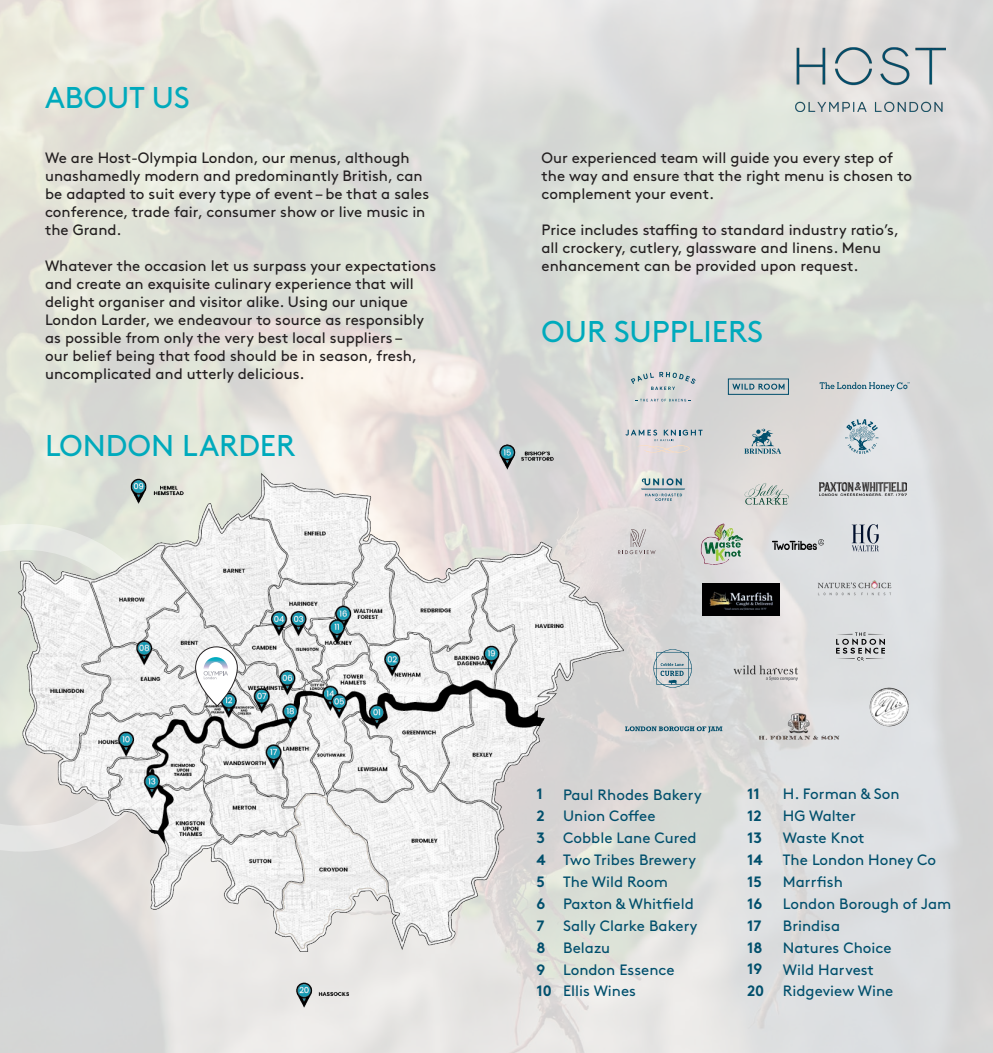
<style>
.page{position:relative;width:993px;height:1053px;background:#fff}
.page>*{position:absolute;margin:0;border:0;box-sizing:border-box;transform-origin:0 0}
.t1{font:30px "Brown Std";color:#00aabc}
.t2{font:15px/18px "Brown Std";color:#231f20}
.t3{font:15px "Brown Std";color:#004f6c}
.t4{font:700 15px "Brown Std";color:#004f6c}
</style>
<div class="page">
<img style="left:0;top:0;width:992px;height:1052px">
<img style="left:795px;top:47px;width:149px;height:64px">
<svg style="left:0;top:524px;width:19px;height:147px;background:#dde1d9"></svg>
<svg style="left:0;top:703px;width:19px;height:148px;background:#dee0db"></svg>
<svg style="left:640px;top:478px;width:45px;height:23px"></svg>
<svg style="left:744px;top:428px;width:37px;height:26px"></svg>
<svg style="left:625px;top:429px;width:77px;height:26px;background:#cecdd0"></svg>
<svg style="left:652px;top:648px;width:40px;height:40px;background:#b4c0c4"></svg>
<svg style="left:844px;top:419px;width:34px;height:35px"></svg>
<svg style="left:819px;top:382px;width:90px;height:9px"></svg>
<svg style="left:625px;top:726px;width:97px;height:6px"></svg>
<img style="left:819px;top:482px;width:86px;height:13px">
<svg style="left:732px;top:383px;width:52px;height:6px"></svg>
<img style="left:699px;top:522px;width:45px;height:44px">
<svg style="left:634px;top:399px;width:57px;height:2px"></svg>
<svg style="left:630px;top:372px;width:65px;height:18px"></svg>
<img style="left:816px;top:578px;width:76px;height:18px">
<img style="left:772px;top:539px;width:51px;height:10px">
<svg style="left:851px;top:524px;width:27px;height:27px"></svg>
<img style="left:702px;top:583px;width:77px;height:32px">
<svg style="left:623px;top:529px;width:32px;height:25px"></svg>
<svg style="left:835px;top:632px;width:49px;height:28px"></svg>
<svg style="left:744px;top:483px;width:44px;height:21px"></svg>
<img style="left:758px;top:713px;width:81px;height:26px">
<img style="left:724px;top:655px;width:85px;height:32px">
<img style="left:19px;top:445px;width:604px;height:562px">
<svg style="left:194px;top:646px;width:45px;height:61px"></svg>
<img style="left:869px;top:687px;width:39px;height:39px;border-radius:19px">
<p class="t1" style="left:45px;top:81px;width:146px">ABOUT US</p>
<p class="t2" style="left:45px;top:148px;width:385px">We are Host-Olympia London, our menus, although unashamedly modern and predominantly British, can be adapted to suit every type of event – be that a sales conference, trade fair, consumer show or live music in the Grand.</p>
<p class="t2" style="left:45px;top:256px;width:392px">Whatever the occasion let us surpass your expectations and create an exquisite culinary experience that will delight organiser and visitor alike. Using our unique London Larder, we endeavour to source as responsibly as possible from only the very best local suppliers –<br>our belief being that food should be in season, fresh, uncomplicated and utterly delicious.</p>
<p class="t1" style="left:45px;top:428px;width:252px">LONDON LARDER</p>
<p class="t2" style="left:541px;top:149px;width:372px">Our experienced team will guide you every step of the way and ensure that the right menu is chosen to complement your event.</p>
<p class="t2" style="left:541px;top:221px;width:359px">Price includes staffing to standard industry ratio’s, all crockery, cutlery, glassware and linens. Menu enhancement can be provided upon request.</p>
<p class="t1" style="left:541px;top:314px;width:223px">OUR SUPPLIERS</p>
<p class="t4" style="left:536px;top:785px;width:8px">1</p>
<p class="t4" style="left:536px;top:806px;width:10px">2</p>
<p class="t4" style="left:536px;top:828px;width:10px">3</p>
<p class="t4" style="left:536px;top:850px;width:11px">4</p>
<p class="t4" style="left:536px;top:872px;width:10px">5</p>
<p class="t4" style="left:536px;top:894px;width:10px">6</p>
<p class="t4" style="left:536px;top:916px;width:10px">7</p>
<p class="t4" style="left:536px;top:938px;width:11px">8</p>
<p class="t4" style="left:536px;top:960px;width:10px">9</p>
<p class="t4" style="left:536px;top:981px;width:17px">10</p>
<p class="t3" style="left:563px;top:785px;width:140px">Paul Rhodes Bakery</p>
<p class="t3" style="left:563px;top:807px;width:94px">Union Coffee</p>
<p class="t3" style="left:563px;top:829px;width:135px">Cobble Lane Cured</p>
<p class="t3" style="left:563px;top:851px;width:134px">Two Tribes Brewery</p>
<p class="t3" style="left:563px;top:873px;width:106px">The Wild Room</p>
<p class="t3" style="left:563px;top:894px;width:132px">Paxton &amp; Whitfield</p>
<p class="t3" style="left:563px;top:916px;width:136px">Sally Clarke Bakery</p>
<p class="t3" style="left:563px;top:938px;width:48px">Belazu</p>
<p class="t3" style="left:563px;top:960px;width:113px">London Essence</p>
<p class="t3" style="left:563px;top:982px;width:74px">Ellis Wines</p>
<p class="t4" style="left:747px;top:785px;width:14px">11</p>
<p class="t4" style="left:747px;top:806px;width:16px">12</p>
<p class="t4" style="left:747px;top:828px;width:16px">13</p>
<p class="t4" style="left:747px;top:850px;width:17px">14</p>
<p class="t4" style="left:747px;top:872px;width:16px">15</p>
<p class="t4" style="left:747px;top:894px;width:17px">16</p>
<p class="t4" style="left:747px;top:916px;width:16px">17</p>
<p class="t4" style="left:747px;top:938px;width:17px">18</p>
<p class="t4" style="left:747px;top:959px;width:17px">19</p>
<p class="t4" style="left:747px;top:981px;width:19px">20</p>
<p class="t3" style="left:782px;top:785px;width:118px">H. Forman &amp; Son</p>
<p class="t3" style="left:782px;top:807px;width:74px">HG Walter</p>
<p class="t3" style="left:782px;top:829px;width:83px">Waste Knot</p>
<p class="t3" style="left:782px;top:851px;width:155px">The London Honey Co</p>
<p class="t3" style="left:782px;top:873px;width:61px">Marrfish</p>
<p class="t3" style="left:782px;top:894px;width:170px">London Borough of Jam</p>
<p class="t3" style="left:782px;top:916px;width:59px">Brindisa</p>
<p class="t3" style="left:782px;top:938px;width:110px">Natures Choice</p>
<p class="t3" style="left:782px;top:960px;width:92px">Wild Harvest</p>
<p class="t3" style="left:782px;top:982px;width:112px">Ridgeview Wine</p>
</div>
